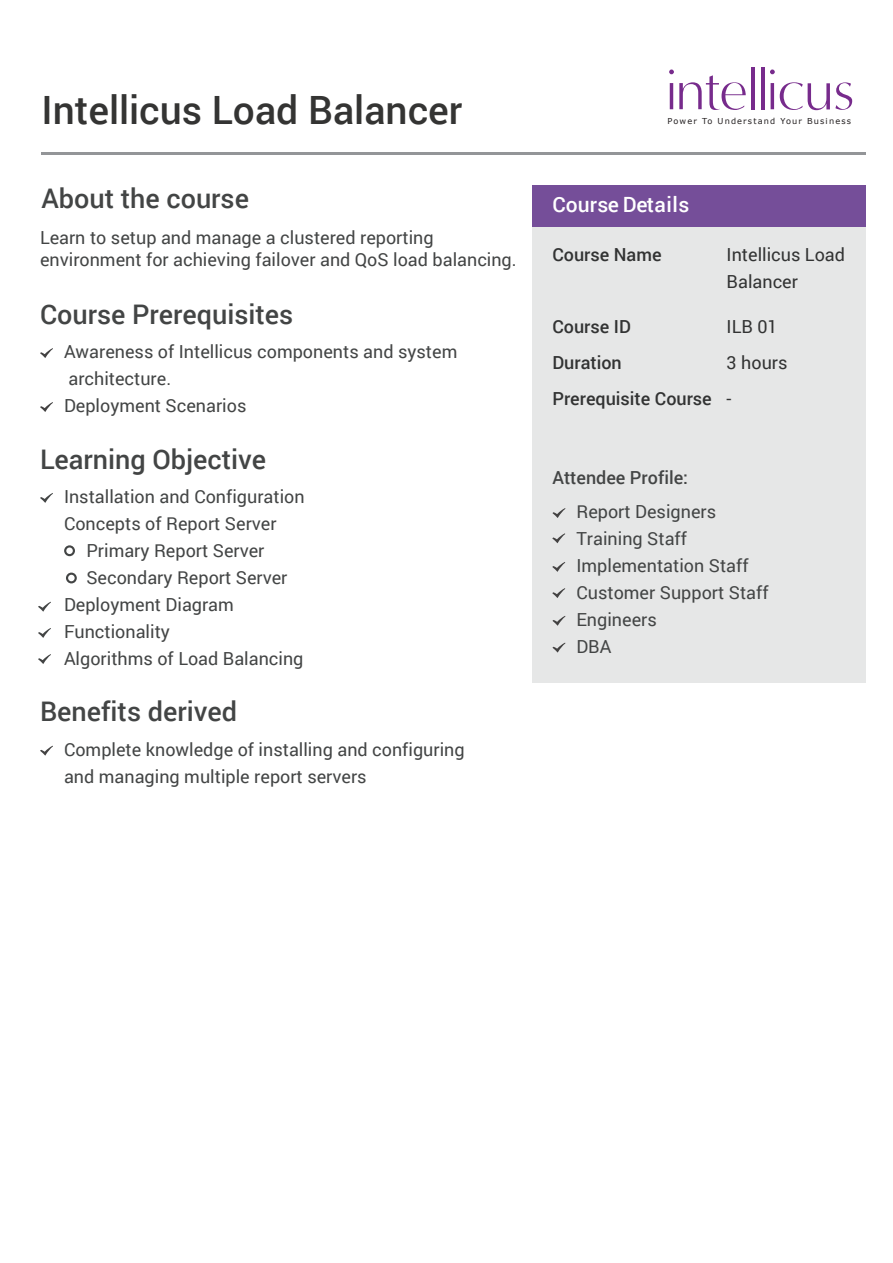
<style>
.page{position:relative;width:893px;height:1263px;background:#fff}
.page>*{position:absolute;margin:0;border:0;box-sizing:border-box;transform-origin:0 0}
.t1{font:500 39px "Roboto";color:#343433}
.t2{font:500 27px "Roboto";color:#434545}
.t3{font:500 21px "Roboto";letter-spacing:.005em;color:#fff}
.t4{font:18px/27px "Roboto";color:#434545}
.t5{font:500 18px/36px "Roboto";color:#323333}
.t6{font:18px/36px "Roboto";color:#323333}
.t7{font:500 18px "Roboto";color:#434545}
.t8{font:8.25px "Verdana";letter-spacing:.14em;color:#231f20}
</style>
<div class="page">
<hr style="left:751px;top:67px;width:4px;height:42px;background:#772b8c">
<hr style="left:761px;top:67px;width:3px;height:42px;background:#772b8c">
<svg style="left:669px;top:69px;width:77px;height:41px"></svg>
<svg style="left:770px;top:69px;width:82px;height:41px"></svg>
<hr style="left:41px;top:152px;width:825px;height:3px;background:#939598">
<div style="left:532px;top:185px;width:334px;height:43px;background:#754e99"></div>
<div style="left:532px;top:227px;width:334px;height:456px;background:#e6e7e7"></div>
<svg style="left:40px;top:493px;width:13px;height:10px"></svg>
<svg style="left:38px;top:602px;width:13px;height:10px"></svg>
<svg style="left:38px;top:628px;width:13px;height:10px"></svg>
<svg style="left:38px;top:654px;width:13px;height:10px"></svg>
<svg style="left:40px;top:348px;width:13px;height:10px"></svg>
<svg style="left:40px;top:402px;width:13px;height:10px"></svg>
<svg style="left:40px;top:746px;width:13px;height:10px"></svg>
<svg style="left:552px;top:508px;width:13px;height:10px"></svg>
<svg style="left:552px;top:533px;width:13px;height:10px"></svg>
<svg style="left:552px;top:562px;width:13px;height:10px"></svg>
<svg style="left:552px;top:588px;width:13px;height:10px"></svg>
<svg style="left:552px;top:616px;width:13px;height:10px"></svg>
<svg style="left:552px;top:643px;width:13px;height:10px"></svg>
<svg style="left:64px;top:545px;width:11px;height:11px"></svg>
<svg style="left:66px;top:573px;width:11px;height:10px"></svg>
<h1 class="t1" style="left:41px;top:82px;width:422px">Intellicus Load Balancer</h1>
<h2 class="t2" style="left:41px;top:180px;width:209px">About the course</h2>
<p class="t4" style="left:40px;top:226px;width:478px;line-height:21.6px">Learn to setup and manage a clustered reporting environment for achieving failover and QoS load balancing.</p>
<h2 class="t2" style="left:40px;top:295px;width:255px">Course Prerequisites</h2>
<p class="t4" style="left:64px;top:338px;width:395px">Awareness of Intellicus components and system architecture.<br>Deployment Scenarios</p>
<h2 class="t2" style="left:40px;top:440px;width:228px">Learning Objective</h2>
<p class="t4" style="left:64px;top:483px;width:242px">Installation and Configuration</p>
<p class="t4" style="left:64px;top:510px;width:214px">Concepts of Report Server</p>
<p class="t4" style="left:86px;top:537px;width:180px">Primary Report Server</p>
<p class="t4" style="left:86px;top:564px;width:203px">Secondary Report Server</p>
<p class="t4" style="left:64px;top:591px;width:171px">Deployment Diagram</p>
<p class="t4" style="left:64px;top:618px;width:107px">Functionality</p>
<p class="t4" style="left:64px;top:645px;width:241px">Algorithms of Load Balancing</p>
<h2 class="t2" style="left:40px;top:693px;width:198px">Benefits derived</h2>
<p class="t4" style="left:64px;top:735px;width:402px">Complete knowledge of installing and configuring and managing multiple report servers</p>
<p class="t8" style="left:668px;top:116px;width:185px">Power To Understand Your Business</p>
<p class="t3" style="left:552px;top:190px;width:138px">Course Details</p>
<p class="t5" style="left:552px;top:236px;width:111px">Course Name</p>
<p class="t5" style="left:552px;top:308px;width:161px">Course ID<br>Duration<br>Prerequisite Course</p>
<p class="t6" style="left:727px;top:240px;width:120px;line-height:27px">Intellicus Load<br>Balancer</p>
<p class="t6" style="left:727px;top:307px;width:62px">ILB 01<br>3 hours -</p>
<p class="t7" style="left:552px;top:465px;width:137px">Attendee Profile:</p>
<p class="t4" style="left:576px;top:498px;width:194px">Report Designers<br>Training Staff<br>Implementation Staff<br>Customer Support Staff<br>Engineers<br>DBA</p>
</div>
